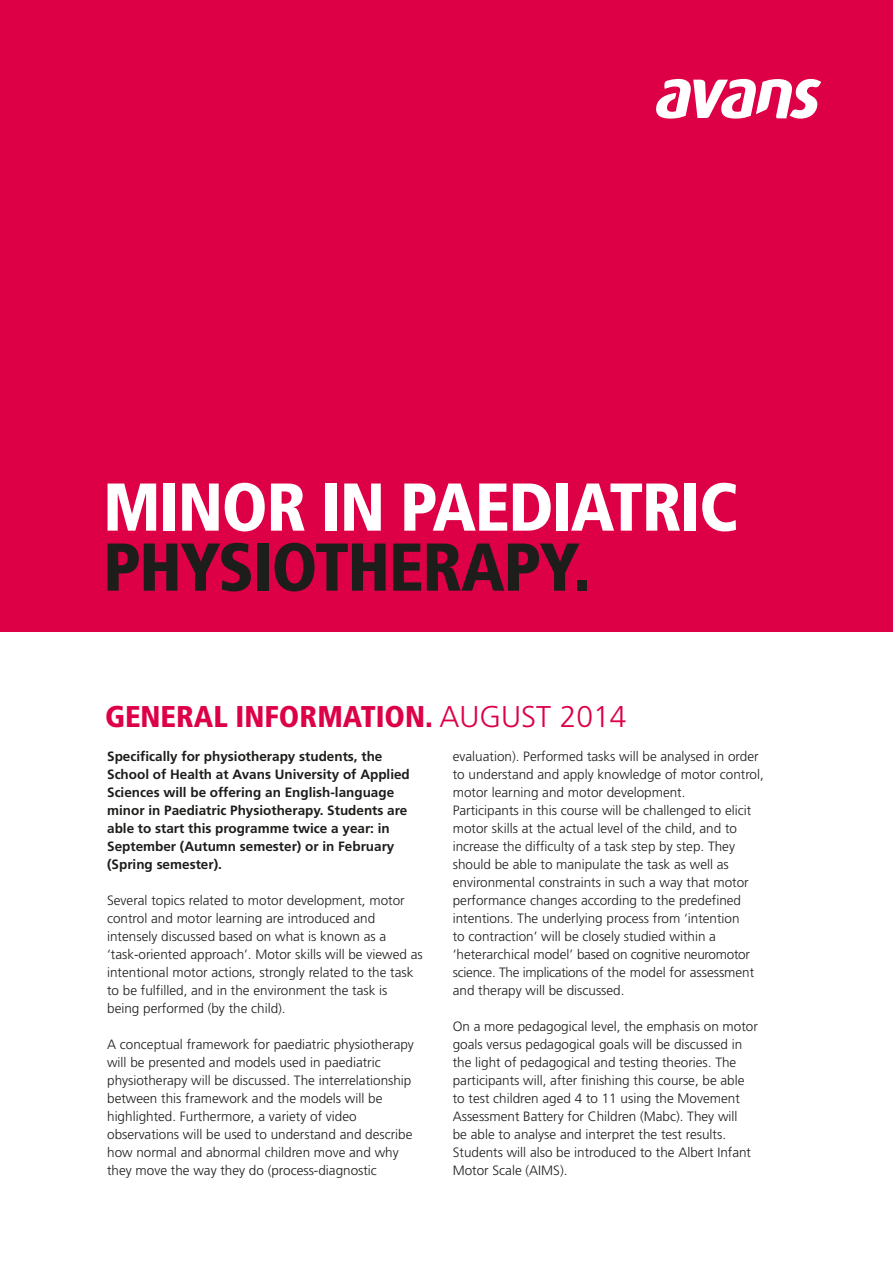
<style>
.page{position:relative;width:893px;height:1263px;background:#fff}
.page>*{position:absolute;margin:0;border:0;box-sizing:border-box;transform-origin:0 0}
.t1{font:900 condensed 67.5px "Frutiger";letter-spacing:-.02em;color:#fff}
.t2{font:900 condensed 67.5px "Frutiger";letter-spacing:-.02em;color:#1d1d1b}
.t3{font:900 condensed 30px "Frutiger";color:#dd0047}
.t4{font:300 13.5px/18px "Frutiger";color:#1d1d1b}
.t5{font:700 13.5px/18px "Frutiger";color:#1d1d1b}
.s1{font-weight:300;font-stretch:normal}
</style>
<div class="page">
<div style="left:0;top:0;width:893px;height:631px;background:#dd0047"></div>
<svg style="left:656px;top:79px;width:165px;height:40px"></svg>
<h1 class="t1" style="left:103px;top:467px;width:636px">MINOR IN PAEDIATRIC</h1>
<h1 class="t2" style="left:103px;top:527px;width:489px">PHYSIOTHERAPY.</h1>
<h2 class="t3" style="left:105px;top:698px;width:523px">GENERAL INFORMATION. <span class="s1">AUGUST 2014</span></h2>
<p class="t5" style="left:107px;top:747px;width:304px">Specifically for physiotherapy students, the School of Health at Avans University of Applied Sciences will be offering an English-language minor in Paediatric Physiotherapy. Students are able to start this programme twice a year: in September (Autumn semester) or in February (Spring semester).</p>
<p class="t4" style="left:107px;top:891px;width:317px">Several topics related to motor development, motor control and motor learning are introduced and intensely discussed based on what is known as a ‘task-oriented approach’. Motor skills will be viewed as intentional motor actions, strongly related to the task to be fulfilled, and in the environment the task is being performed (by the child).</p>
<p class="t4" style="left:107px;top:1035px;width:308px">A conceptual framework for paediatric physiotherapy will be presented and models used in paediatric physiotherapy will be discussed. The interrelationship between this framework and the models will be highlighted. Furthermore, a variety of video observations will be used to understand and describe how normal and abnormal children move and why they move the way they do (process-diagnostic</p>
<p class="t4" style="left:453px;top:747px;width:313px">evaluation). Performed tasks will be analysed in order to understand and apply knowledge of motor control, motor learning and motor development.<br>Participants in this course will be challenged to elicit motor skills at the actual level of the child, and to increase the difficulty of a task step by step. They should be able to manipulate the task as well as environmental constraints in such a way that motor performance changes according to the predefined intentions. The underlying process from ‘intention<br>to contraction’ will be closely studied within a ‘heterarchical model’ based on cognitive neuromotor science. The implications of the model for assessment and therapy will be discussed.</p>
<p class="t4" style="left:453px;top:1017px;width:307px">On a more pedagogical level, the emphasis on motor goals versus pedagogical goals will be discussed in the light of pedagogical and testing theories. The participants will, after finishing this course, be able to test children aged 4 to 11 using the Movement Assessment Battery for Children (Mabc). They will<br>be able to analyse and interpret the test results.<br>Students will also be introduced to the Albert Infant Motor Scale (AIMS).</p>
</div>
